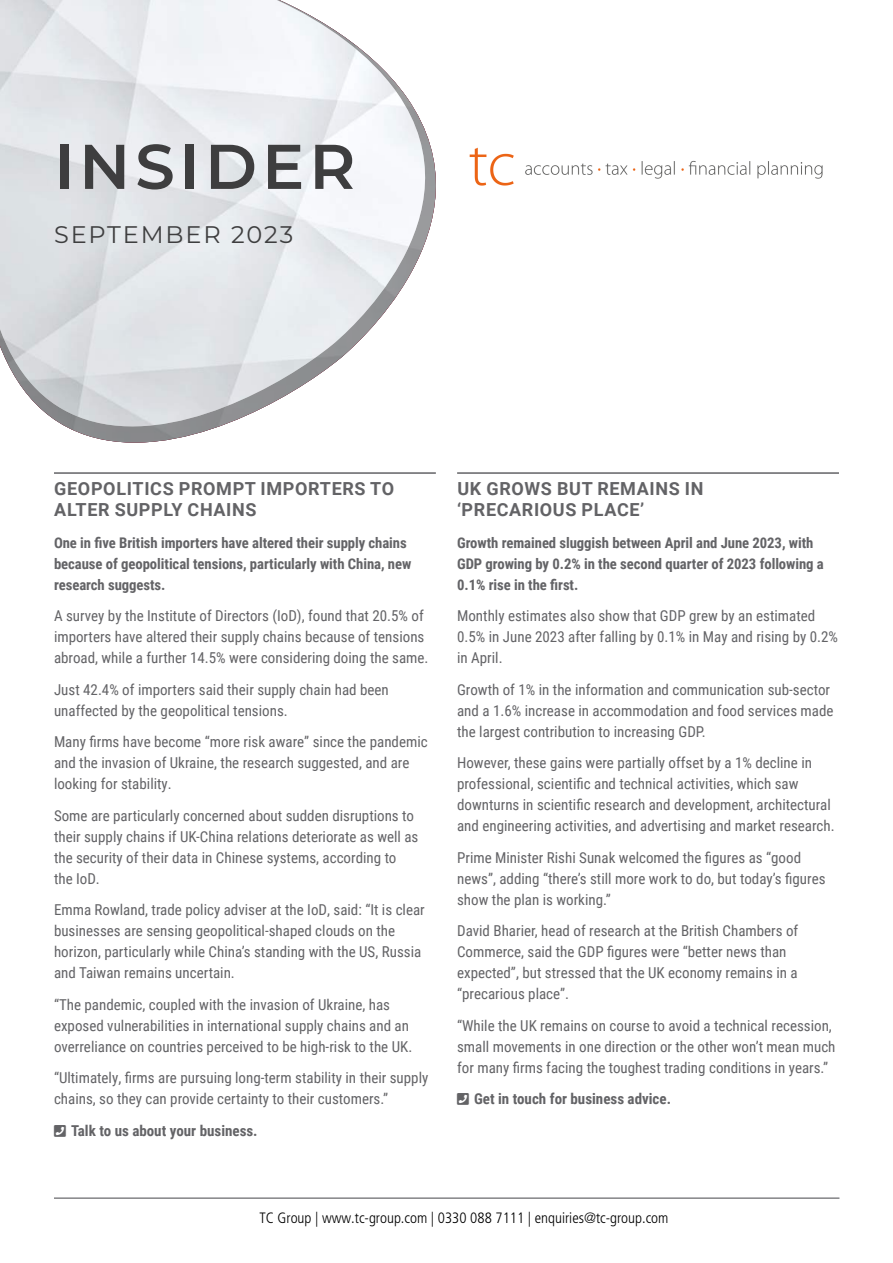
<style>
.page{position:relative;width:893px;height:1263px;background:#fff}
.page>*{position:absolute;margin:0;border:0;box-sizing:border-box;transform-origin:0 0}
.t1{font:600 63px "Montserrat";letter-spacing:.08em;color:#3e3e3f}
.t2{font:24px "Montserrat";letter-spacing:.08em;color:#3e3e3f}
.t3{font:700 18px/21px "Roboto";letter-spacing:.035em;color:#636366}
.t4{font:15px/21px "Roboto Condensed";color:#636366}
.t5{font:300 condensed 15px "Frutiger LT Std";color:#000}
.t6{font:700 15px "Roboto Condensed";color:#636366}
.t7{font:700 14.7px/21px "Roboto Condensed";letter-spacing:-.005em;color:#636366}
</style>
<div class="page">
<svg style="left:0;top:0;width:470px;height:443px"></svg>
<hr style="left:54px;top:472px;width:382px;height:2px;background:#636366">
<hr style="left:457px;top:472px;width:382px;height:2px;background:#636366">
<hr style="left:54px;top:1197px;width:785px;height:2px;background:#636366">
<img style="left:470px;top:147px;width:353px;height:39px">
<h1 class="t1" style="left:54px;top:122px;width:303px">INSIDER</h1>
<h2 class="t2" style="left:54px;top:218px;width:241px">SEPTEMBER 2023</h2>
<p class="t3" style="left:54px;top:477px;width:341px">GEOPOLITICS PROMPT IMPORTERS TO<br>ALTER SUPPLY CHAINS</p>
<p class="t7" style="left:54px;top:531px;width:359px">One in five British importers have altered their supply chains because of geopolitical tensions, particularly with China, new research suggests.</p>
<p class="t4" style="left:54px;top:605px;width:376px">A survey by the Institute of Directors (IoD), found that 20.5% of importers have altered their supply chains because of tensions abroad, while a further 14.5% were considering doing the same.</p>
<p class="t4" style="left:54px;top:678px;width:336px">Just 42.4% of importers said their supply chain had been unaffected by the geopolitical tensions.</p>
<p class="t4" style="left:54px;top:731px;width:375px">Many firms have become “more risk aware” since the pandemic and the invasion of Ukraine, the research suggested, and are looking for stability.</p>
<p class="t4" style="left:54px;top:804px;width:366px">Some are particularly concerned about sudden disruptions to their supply chains if UK-China relations deteriorate as well as the security of their data in Chinese systems, according to the IoD.</p>
<p class="t4" style="left:54px;top:899px;width:372px">Emma Rowland, trade policy adviser at the IoD, said: “It is clear businesses are sensing geopolitical-shaped clouds on the horizon, particularly while China’s standing with the US, Russia and Taiwan remains uncertain.</p>
<p class="t4" style="left:54px;top:993px;width:360px">“The pandemic, coupled with the invasion of Ukraine, has exposed vulnerabilities in international supply chains and an overreliance on countries perceived to be high-risk to the UK.</p>
<p class="t4" style="left:54px;top:1067px;width:376px">“Ultimately, firms are pursuing long-term stability in their supply chains, so they can provide certainty to their customers.”</p>
<p class="t6" style="left:71px;top:1120px;width:188px">Talk to us about your business.</p>
<p class="t3" style="left:457px;top:477px;width:248px">UK GROWS BUT REMAINS IN ‘PRECARIOUS PLACE’</p>
<p class="t7" style="left:457px;top:531px;width:368px">Growth remained sluggish between April and June 2023, with<br>GDP growing by 0.2% in the second quarter of 2023 following a<br>0.1% rise in the first.</p>
<p class="t4" style="left:457px;top:605px;width:382px">Monthly estimates also show that GDP grew by an estimated<br>0.5% in June 2023 after falling by 0.1% in May and rising by 0.2% in April.</p>
<p class="t4" style="left:457px;top:678px;width:378px">Growth of 1% in the information and communication sub-sector and a 1.6% increase in accommodation and food services made the largest contribution to increasing GDP.</p>
<p class="t4" style="left:457px;top:752px;width:379px">However, these gains were partially offset by a 1% decline in professional, scientific and technical activities, which saw downturns in scientific research and development, architectural and engineering activities, and advertising and market research.</p>
<p class="t4" style="left:457px;top:846px;width:370px">Prime Minister Rishi Sunak welcomed the figures as “good news”, adding “there’s still more work to do, but today’s figures show the plan is working.”</p>
<p class="t4" style="left:457px;top:920px;width:343px">David Bharier, head of research at the British Chambers of Commerce, said the GDP figures were “better news than expected”, but stressed that the UK economy remains in a “precarious place”.</p>
<p class="t4" style="left:457px;top:1014px;width:380px">“While the UK remains on course to avoid a technical recession, small movements in one direction or the other won’t mean much for many firms facing the toughest trading conditions in years.”</p>
<p class="t6" style="left:474px;top:1088px;width:198px">Get in touch for business advice.</p>
<p class="t5" style="left:260px;top:1211px;width:410px">TC Group | www.tc-group.com | 0330 088 7111 | enquiries@tc-group.com</p>
</div>
